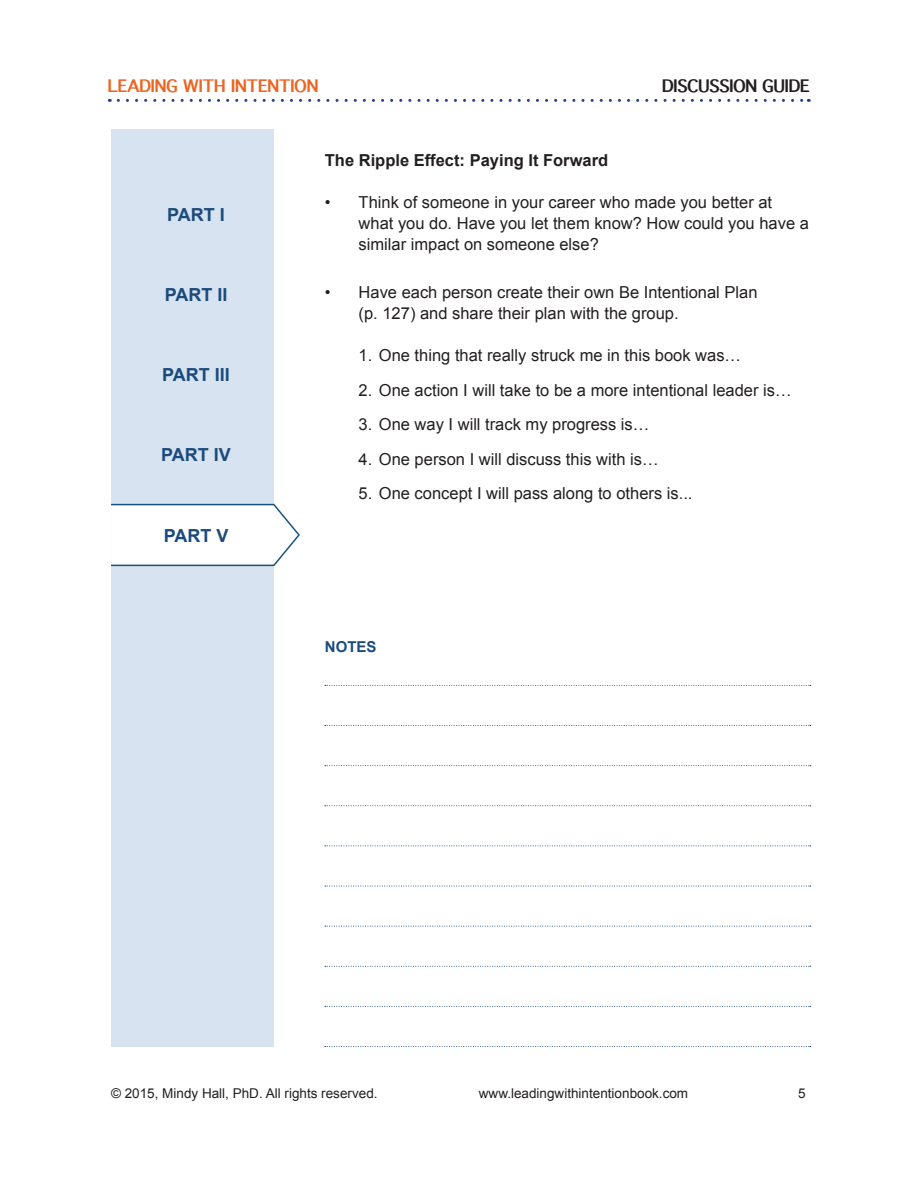
<style>
.page{position:relative;width:918px;height:1188px;background:#fff}
.page>*{position:absolute;margin:0;border:0;box-sizing:border-box;transform-origin:0 0}
.t1{font:700 18px "Arial";color:#1b4b7c}
.t2{font:16.5px/21px "Arial";color:#231f20}
.t3{font:700 16.5px "Arial";color:#231f20}
.t4{font:700 16.5px "Thonburi";color:#ec6523}
.t5{font:700 16.5px "Thonburi";color:#231f20}
.t6{font:700 15px "Arial";color:#1b4b7c}
.t7{font:13.5px "Arial";color:#231f20}
</style>
<div class="page">
<svg style="left:118px;top:99px;width:691px;height:3px"></svg>
<div style="left:111px;top:129px;width:163px;height:918px;background:#d7e3f0"></div>
<svg style="left:111px;top:503px;width:189px;height:64px;background:#f2f5f8"></svg>
<svg style="left:325px;top:1006px;width:486px;height:1px"></svg>
<svg style="left:325px;top:1046px;width:486px;height:1px"></svg>
<svg style="left:325px;top:966px;width:486px;height:1px"></svg>
<svg style="left:325px;top:926px;width:486px;height:1px"></svg>
<svg style="left:325px;top:886px;width:486px;height:1px"></svg>
<svg style="left:325px;top:846px;width:486px;height:1px"></svg>
<svg style="left:325px;top:805px;width:486px;height:1px"></svg>
<svg style="left:325px;top:765px;width:486px;height:1px"></svg>
<svg style="left:325px;top:725px;width:486px;height:1px"></svg>
<svg style="left:325px;top:685px;width:486px;height:1px"></svg>
<p class="t4" style="left:108px;top:77px;width:212px">LEADING WITH INTENTION</p>
<p class="t5" style="left:662px;top:77px;width:149px">DISCUSSION GUIDE</p>
<p class="t1" style="left:167px;top:203px;width:59px">PART I</p>
<p class="t1" style="left:165px;top:283px;width:64px">PART II</p>
<p class="t1" style="left:162px;top:363px;width:69px">PART III</p>
<p class="t1" style="left:161px;top:443px;width:71px">PART IV</p>
<p class="t1" style="left:164px;top:523px;width:66px">PART V</p>
<p class="t3" style="left:325px;top:149px;width:285px">The Ripple Effect: Paying It Forward</p>
<p class="t2" style="left:359px;top:192px;width:452px;text-indent:-34px">• Think of someone in your career who made you better at what you do. Have you let them know? How could you have a similar impact on someone else?</p>
<p class="t2" style="left:359px;top:282px;width:400px;text-indent:-34px">• Have each person create their own Be Intentional Plan (p. 127) and share their plan with the group.</p>
<p class="t2" style="left:359px;top:345px;width:384px">1. One thing that really struck me in this book was…</p>
<p class="t2" style="left:359px;top:379px;width:434px">2. One action I will take to be a more intentional leader is…</p>
<p class="t2" style="left:359px;top:414px;width:292px">3. One way I will track my progress is…</p>
<p class="t2" style="left:359px;top:448px;width:301px">4. One person I will discuss this with is…</p>
<p class="t2" style="left:359px;top:483px;width:335px">5. One concept I will pass along to others is...</p>
<p class="t6" style="left:325px;top:637px;width:53px">NOTES</p>
<p class="t7" style="left:111px;top:1084px;width:268px">© 2015, Mindy Hall, PhD. All rights reserved.</p>
<p class="t7" style="left:479px;top:1084px;width:211px">www.leadingwithintentionbook.com</p>
<p class="t7" style="left:798px;top:1084px;width:9px">5</p>
</div>
